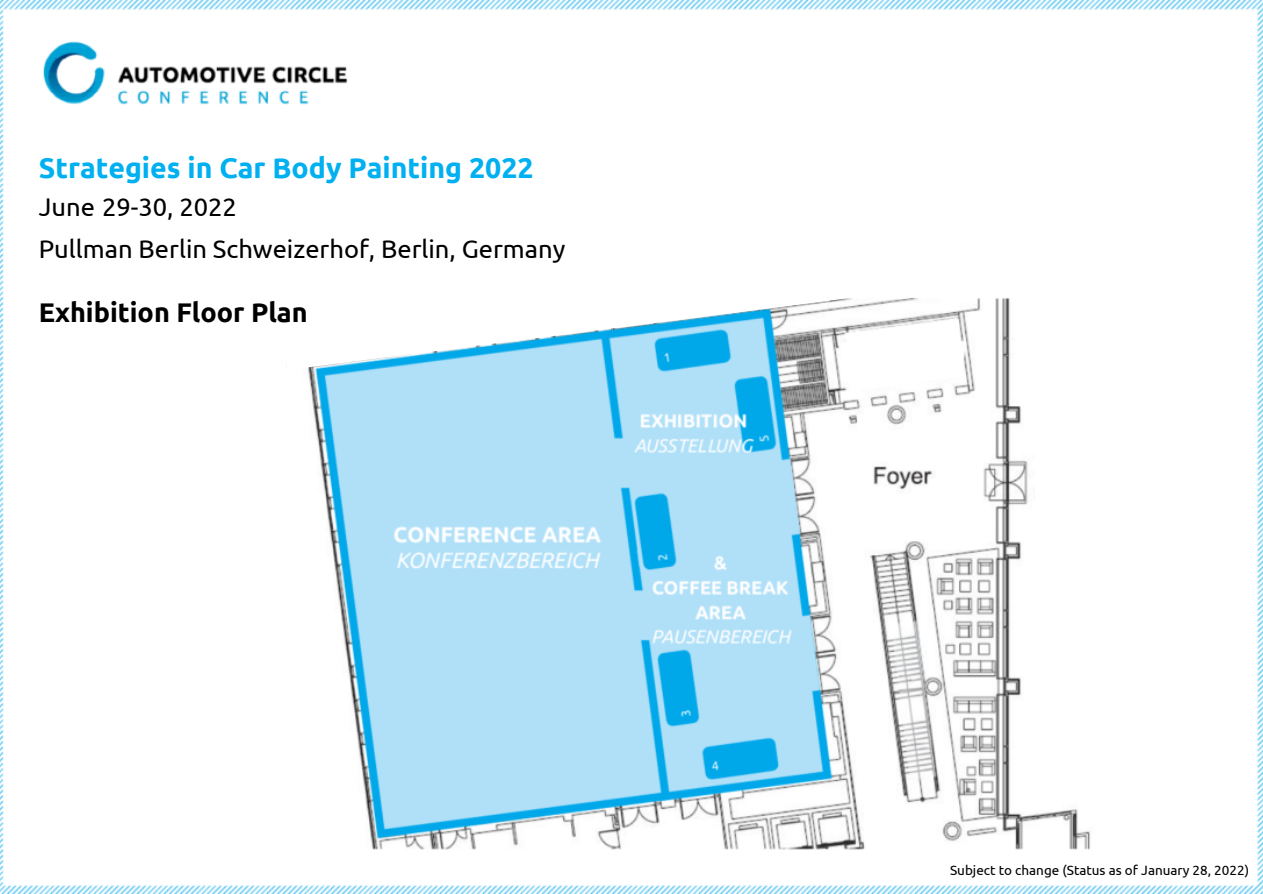
<style>
.page{position:relative;width:1263px;height:894px;background:#fff}
.page>*{position:absolute;margin:0;border:0;box-sizing:border-box;transform-origin:0 0}
.t1{font:700 28.5px "Ubuntu";color:#00b0f0}
.t2{font:700 27px "Ubuntu";color:#000}
.t3{font:25.5px/41.4px "Ubuntu";color:#000}
.t4{font:13.5px "Ubuntu";color:#000}
.s1{font-style:inherit}
</style>
<div class="page">
<img style="left:0;top:0;width:1263px;height:893px">
<div style="left:39px;top:121px;width:506px;height:172px;background:#fff"></div>
<div style="left:1035px;top:446px;width:88px;height:88px;background:#fff"></div>
<div style="left:1100px;top:832px;width:147px;height:45px;background:#fff"></div>
<svg style="left:275px;top:187px;width:727px;height:183px"></svg>
<p class="t1" style="left:39px;top:151px;width:496px">Strategies in Car Body Painting 2022</p>
<p class="t3" style="left:39px;top:186px;width:528px">June <span class="s1">29-30</span>, 2022<br>Pullman Berlin Schweizerhof, Berlin, Germany</p>
<p class="t2" style="left:39px;top:296px;width:270px">Exhibition Floor Plan</p>
<p class="t4" style="left:950px;top:861px;width:300px">Subject to change (Status as of January 28, 2022)</p>
</div>
